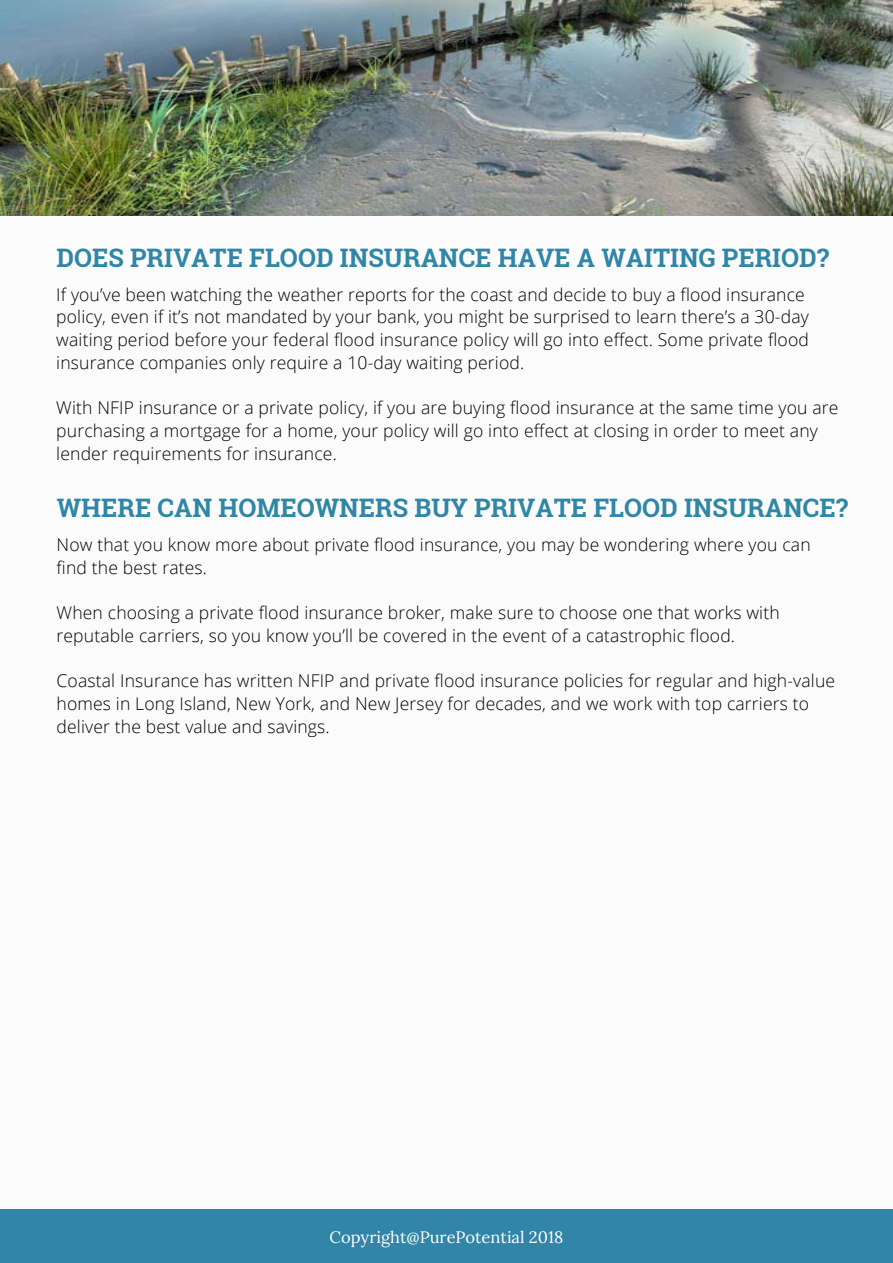
<style>
.page{position:relative;width:893px;height:1263px;background:#fbfbfb}
.page>*{position:absolute;margin:0;border:0;box-sizing:border-box;transform-origin:0 0}
.t1{font:700 25.5px "Roboto Slab";color:#2f86a6}
.t2{font:300 17.55px/22.8px "Open Sans";letter-spacing:.01em;color:#000}
.t3{font:16.5px "Lora";color:#fff}
.s1{font-style:inherit}
</style>
<div class="page">
<img style="left:0;top:0;width:893px;height:215px">
<div style="left:0;top:1210px;width:893px;height:52px;background:#3185a7"></div>
<h1 class="t1" style="left:56px;top:240px;width:774px">DOES PRIVATE FLOOD INSURANCE HAVE A WAITING PERIOD?</h1>
<p class="t2" style="left:56px;top:282px;width:754px">If you’ve been watching the weather reports for the coast and decide to buy a flood insurance policy, even if it’s not mandated by your bank, you might be surprised to learn there’s a 30-day waiting period before your federal flood insurance policy will go into effect. Some private flood insurance companies only require a 10-day waiting period.</p>
<p class="t2" style="left:56px;top:396px;width:784px">With NFIP insurance or a private policy, if you are buying flood insurance at the same time you are purchasing a mortgage for a home, your policy will go into effect at closing in order to meet any lender requirements for insurance.</p>
<h1 class="t1" style="left:57px;top:490px;width:793px">WHERE CAN HOMEOWNERS <span class="s1">B</span>UY PRIVATE FLOOD INSURANCE?</h1>
<p class="t2" style="left:57px;top:533px;width:756px">Now that you know more about private flood insurance, you may be wondering where you can find the best rates.</p>
<p class="t2" style="left:57px;top:601px;width:725px">When choosing a private flood insurance broker, make sure to choose one that works with reputable carriers, so you know you’ll be covered in the event of a catastrophic flood.</p>
<p class="t2" style="left:57px;top:669px;width:780px">Coastal Insurance has written NFIP and private flood insurance policies for regular and high-value homes in Long Island, New York, and New Jersey for decades, and we work with top carriers to deliver the best value and savings.</p>
<p class="t3" style="left:330px;top:1225px;width:235px">Copyright@PurePotential 2018</p>
</div>
